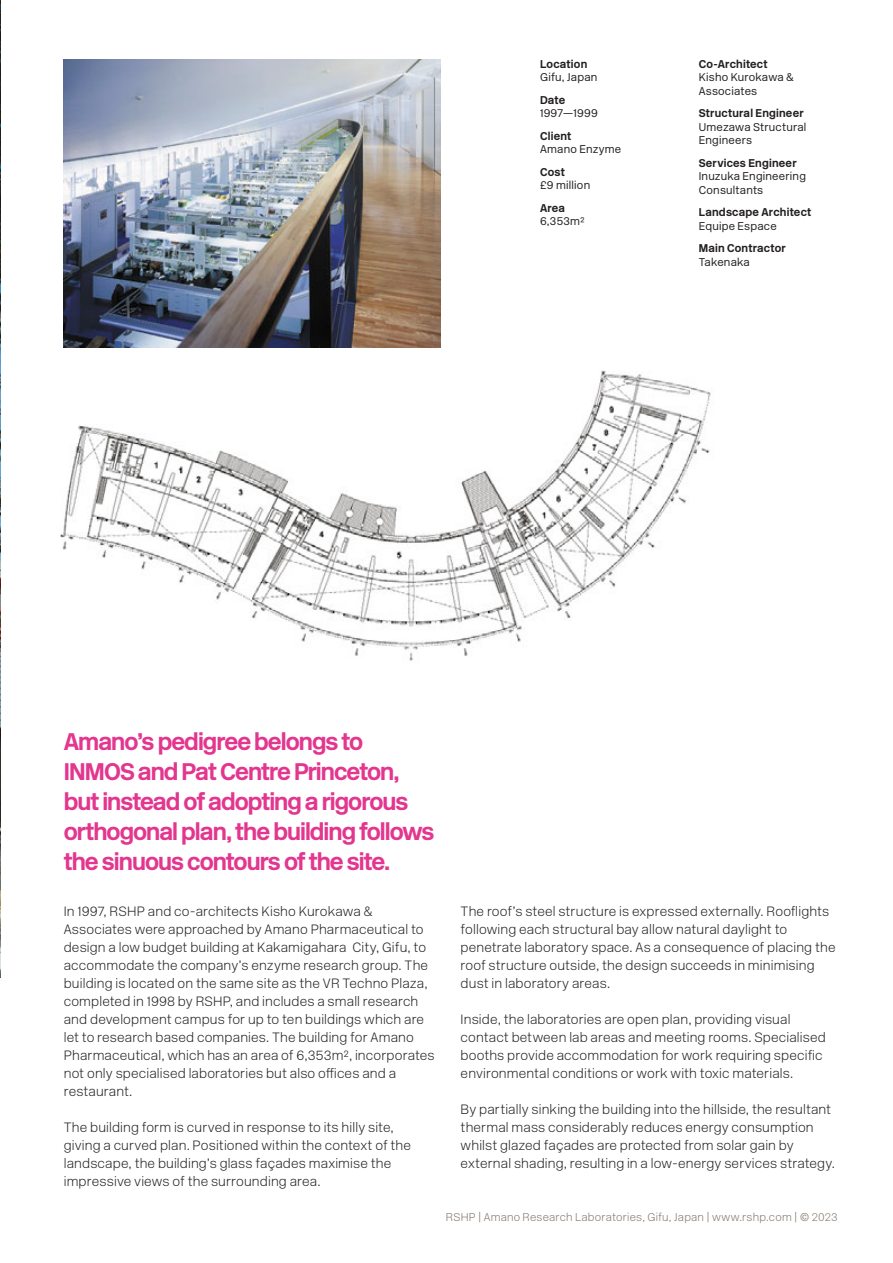
<style>
.page{position:relative;width:893px;height:1263px;background:#fff}
.page>*{position:absolute;margin:0;border:0;box-sizing:border-box;transform-origin:0 0}
.Pullquote{font:700 24px/30px "New Rail Alphabet";letter-spacing:-.04em;color:#e3368f}
.Body{font:13.5px/18px "New Rail Alphabet White";letter-spacing:.01em;color:#231f20}
.Info_Body{font:300 11.25px/13.5px "New Rail Alphabet";letter-spacing:.02em;color:#231f20}
.Info_Header{font:700 11.25px "New Rail Alphabet";letter-spacing:.02em;color:#231f20}
.Header-Footer{font:11.25px "New Rail Alphabet White";letter-spacing:.02em;color:#82766a}
</style>
<div class="page">
<img style="left:0;top:1px;width:1px;height:977px">
<img style="left:64px;top:60px;width:377px;height:288px">
<img style="left:61px;top:371px;width:650px;height:290px">
<p class="Info_Header" style="left:540px;top:56px;width:49px">Location</p>
<p class="Info_Body" style="left:540px;top:71px;width:59px">Gifu, Japan</p>
<p class="Info_Header" style="left:540px;top:92px;width:27px">Date</p>
<p class="Info_Body" style="left:540px;top:107px;width:59px">1997—1999</p>
<p class="Info_Header" style="left:540px;top:128px;width:33px">Client</p>
<p class="Info_Body" style="left:540px;top:143px;width:83px">Amano Enzyme</p>
<p class="Info_Header" style="left:540px;top:164px;width:26px">Cost</p>
<p class="Info_Body" style="left:540px;top:179px;width:52px">£9 million</p>
<p class="Info_Header" style="left:540px;top:200px;width:27px">Area</p>
<p class="Info_Body" style="left:540px;top:215px;width:46px">6,353m²</p>
<p class="Info_Header" style="left:699px;top:56px;width:70px">Co-Architect</p>
<p class="Info_Body" style="left:699px;top:71px;width:97px">Kisho Kurokawa &amp;<br>Associates</p>
<p class="Info_Header" style="left:699px;top:106px;width:106px">Structural Engineer</p>
<p class="Info_Body" style="left:699px;top:120px;width:109px">Umezawa Structural<br>Engineers</p>
<p class="Info_Header" style="left:699px;top:155px;width:99px">Services Engineer</p>
<p class="Info_Body" style="left:699px;top:170px;width:109px">Inuzuka Engineering<br>Consultants</p>
<p class="Info_Header" style="left:699px;top:205px;width:114px">Landscape Architect</p>
<p class="Info_Body" style="left:699px;top:219px;width:80px">Equipe Espace</p>
<p class="Info_Header" style="left:699px;top:241px;width:89px">Main Contractor</p>
<p class="Info_Body" style="left:699px;top:255px;width:53px">Takenaka</p>
<p class="Pullquote" style="left:64px;top:726px;width:372px">Amano’s pedigree belongs to INMOS and Pat Centre Princeton, but instead of adopting a rigorous orthogonal plan, the building follows the sinuous contours of the site.</p>
<p class="Body" style="left:64px;top:902px;width:372px">In 1997, RSHP and co-architects Kisho Kurokawa &amp; Associates were approached by Amano Pharmaceutical to design a low budget building at Kakamigahara City, Gifu, to accommodate the company’s enzyme research group. The building is located on the same site as the VR Techno Plaza, completed in 1998 by RSHP, and includes a small research and development campus for up to ten buildings which are let to research based companies. The building for Amano Pharmaceutical, which has an area of 6,353m², incorporates not only specialised laboratories but also offices and a restaurant.</p>
<p class="Body" style="left:64px;top:1118px;width:349px">The building form is curved in response to its hilly site, giving a curved plan. Positioned within the context of the landscape, the building’s glass façades maximise the impressive views of the surrounding area.</p>
<p class="Body" style="left:461px;top:902px;width:376px">The roof’s steel structure is expressed externally. Rooflights following each structural bay allow natural daylight to penetrate laboratory space. As a consequence of placing the roof structure outside, the design succeeds in minimising dust in laboratory areas.</p>
<p class="Body" style="left:461px;top:1010px;width:367px">Inside, the laboratories are open plan, providing visual contact between lab areas and meeting rooms. Specialised booths provide accommodation for work requiring specific environmental conditions or work with toxic materials.</p>
<p class="Body" style="left:461px;top:1100px;width:376px">By partially sinking the building into the hillside, the resultant thermal mass considerably reduces energy consumption whilst glazed façades are protected from solar gain by external shading, resulting in a low-energy services strategy.</p>
<p class="Header-Footer" style="left:446px;top:1209px;width:393px">RSHP | Amano Research Laboratories, Gifu, Japan | www.rshp.com | © 2023</p>
</div>
